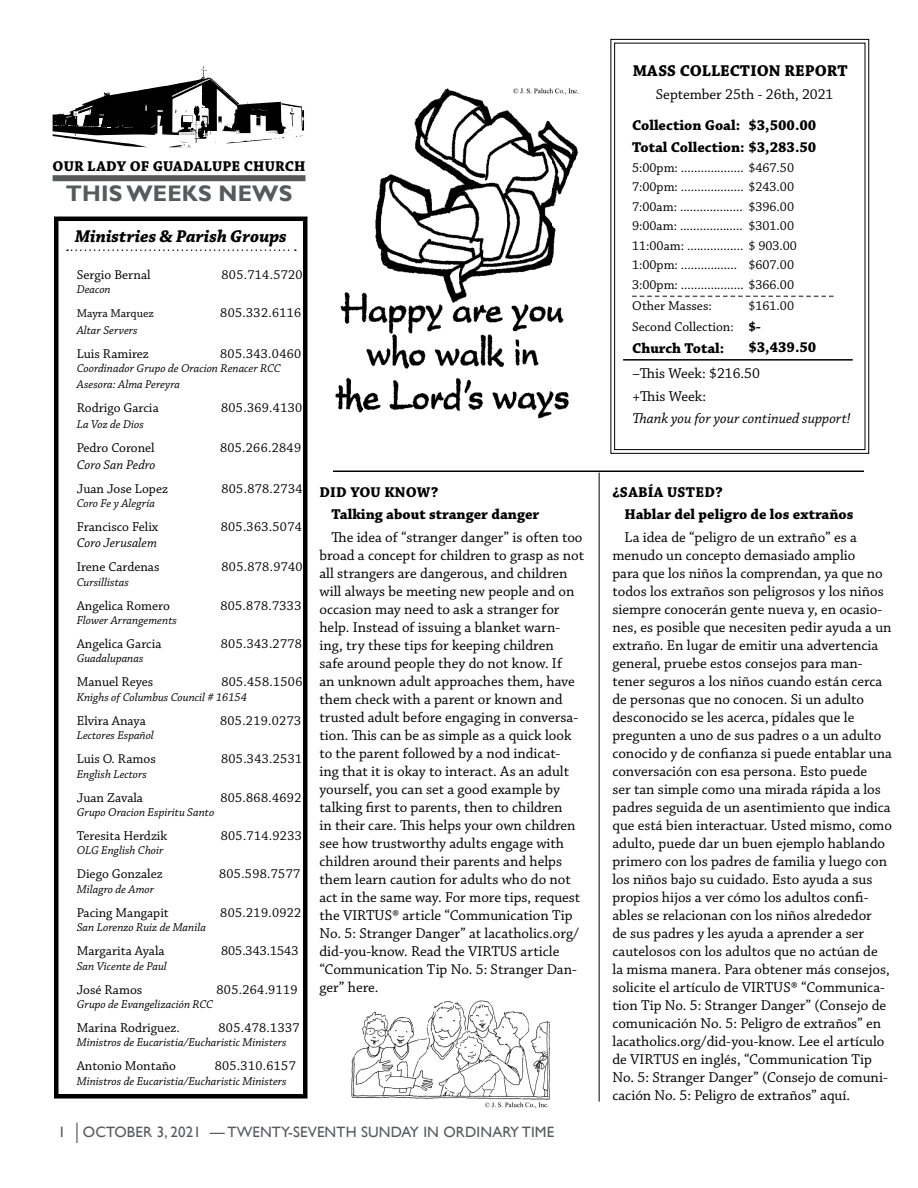
<style>
.page{position:relative;width:918px;height:1188px;background:#fff}
.page>*{position:absolute;margin:0;border:0;box-sizing:border-box;transform-origin:0 0}
.t1{font:700 22.5px "Gill Sans";letter-spacing:.01em;color:#58595b}
.t2{font:italic 700 18px "Chaparral Pro";color:#000}
.t3{font:700 16.5px "Chaparral Pro";letter-spacing:.01em;color:#000}
.t4{font:15px/18px "Chaparral Pro";color:#000}
.t5{font:700 15px/22.5px "Chaparral Pro";color:#000}
.t6{font:15px "Gill Sans";letter-spacing:.01em;color:#58595b}
.t7{font:italic 15px "Chaparral Pro";color:#000}
.t8{font:13.5px/19.5px "Chaparral Pro";color:#000}
.t9{font:13.5px "Chaparral Pro";letter-spacing:.025em;color:#000}
.t10{font:italic 13.5px "Chaparral Pro";color:#000}
.t11{font:700 13.5px "Chaparral Pro";color:#000}
.t12{font:italic 12px/16.2px "Chaparral Pro";color:#000}
.t13{font:12px "Chaparral Pro";color:#000}
</style>
<div class="page">
<svg style="left:53px;top:66px;width:251px;height:82px"></svg>
<hr style="left:76px;top:1123px;width:2px;height:20px;background:#58595b">
<div style="left:54px;top:217px;width:254px;height:882px;border:4px solid #000"></div>
<div style="left:53px;top:175px;width:253px;height:6px;background:#58595b"></div>
<svg style="left:67px;top:249px;width:229px;height:2px"></svg>
<hr style="left:598px;top:473px;width:2px;height:629px;background:#58595b">
<svg style="left:610px;top:39px;width:260px;height:415px"></svg>
<div style="left:614px;top:43px;width:251px;height:407px;border:1px solid #000"></div>
<svg style="left:632px;top:296px;width:202px;height:1px"></svg>
<hr style="left:623px;top:359px;width:230px;height:2px;background:#000">
<hr style="left:333px;top:471px;width:531px;height:1px;background:#000">
<img style="left:351px;top:1000px;width:201px;height:109px">
<img style="left:335px;top:88px;width:244px;height:331px">
<p class="t5" style="left:53px;top:155px;width:122px">Our lady of Guada</p>
<p class="t5" style="left:204px;top:155px;width:92px">lupe Church</p>
<h1 class="t1" style="left:66px;top:180px;width:226px">This WEEKS NEWS</h1>
<p class="t2" style="left:75px;top:226px;width:213px">Ministries &amp; Parish Groups</p>
<p class="t8" style="left:77px;top:265px;width:75px">Sergio Bernal</p>
<p class="t9" style="left:222px;top:267px;width:83px">805.714.5720</p>
<p class="t12" style="left:77px;top:282px;width:36px">Deacon</p>
<p class="t13" style="left:77px;top:307px;width:78px">Mayra Marquez</p>
<p class="t9" style="left:220px;top:306px;width:83px">805.332.6116</p>
<p class="t12" style="left:77px;top:322px;width:62px">Altar Servers</p>
<p class="t8" style="left:77px;top:344px;width:74px">Luis Ramirez</p>
<p class="t9" style="left:220px;top:346px;width:83px">805.343.0460</p>
<p class="t12" style="left:77px;top:361px;width:206px">Coordinador Grupo de Oracion Renacer RCC<br>Asesora: Alma Pereyra</p>
<p class="t8" style="left:77px;top:399px;width:84px">Rodrigo Garcia</p>
<p class="t9" style="left:221px;top:400px;width:83px">805.369.4130</p>
<p class="t12" style="left:77px;top:417px;width:69px">La Voz de Dios</p>
<p class="t8" style="left:77px;top:439px;width:80px">Pedro Coronel</p>
<p class="t9" style="left:220px;top:441px;width:83px">805.266.2849</p>
<p class="t10" style="left:77px;top:457px;width:80px">Coro San Pedro</p>
<p class="t8" style="left:77px;top:479px;width:93px">Juan Jose Lopez</p>
<p class="t9" style="left:221px;top:481px;width:83px">805.878.2734</p>
<p class="t12" style="left:77px;top:496px;width:80px">Coro Fe y Alegría</p>
<p class="t8" style="left:77px;top:517px;width:83px">Francisco Felix</p>
<p class="t9" style="left:221px;top:519px;width:83px">805.363.5074</p>
<p class="t10" style="left:77px;top:535px;width:82px">Coro Jerusalem</p>
<p class="t8" style="left:77px;top:558px;width:84px">Irene Cardenas</p>
<p class="t9" style="left:222px;top:559px;width:83px">805.878.9740</p>
<p class="t12" style="left:77px;top:574px;width:54px">Cursillistas</p>
<p class="t8" style="left:77px;top:596px;width:95px">Angelica Romero</p>
<p class="t9" style="left:220px;top:598px;width:83px">805.878.7333</p>
<p class="t12" style="left:77px;top:613px;width:102px">Flower Arrangements</p>
<p class="t8" style="left:77px;top:634px;width:86px">Angelica Garcia</p>
<p class="t9" style="left:221px;top:636px;width:83px">805.343.2778</p>
<p class="t12" style="left:77px;top:651px;width:68px">Guadalupanas</p>
<p class="t8" style="left:77px;top:673px;width:78px">Manuel Reyes</p>
<p class="t9" style="left:221px;top:675px;width:83px">805.458.1506</p>
<p class="t12" style="left:77px;top:689px;width:172px">Knighs of Columbus Council # 16154</p>
<p class="t8" style="left:77px;top:711px;width:71px">Elvira Anaya</p>
<p class="t9" style="left:220px;top:713px;width:83px">805.219.0273</p>
<p class="t12" style="left:77px;top:728px;width:79px">Lectores Español</p>
<p class="t8" style="left:77px;top:750px;width:81px">Luis O. Ramos</p>
<p class="t9" style="left:221px;top:751px;width:83px">805.343.2531</p>
<p class="t12" style="left:77px;top:766px;width:72px">English Lectors</p>
<p class="t8" style="left:77px;top:788px;width:68px">Juan Zavala</p>
<p class="t9" style="left:220px;top:790px;width:83px">805.868.4692</p>
<p class="t12" style="left:77px;top:805px;width:139px">Grupo Oracion Espiritu Santo</p>
<p class="t8" style="left:77px;top:826px;width:92px">Teresita Herdzik</p>
<p class="t9" style="left:221px;top:828px;width:83px">805.714.9233</p>
<p class="t12" style="left:77px;top:843px;width:88px">OLG English Choir</p>
<p class="t8" style="left:77px;top:865px;width:88px">Diego Gonzalez</p>
<p class="t9" style="left:219px;top:867px;width:83px">805.598.7577</p>
<p class="t12" style="left:77px;top:881px;width:79px">Milagro de Amor</p>
<p class="t8" style="left:77px;top:903px;width:94px">Pacing Mangapit</p>
<p class="t9" style="left:220px;top:905px;width:83px">805.219.0922</p>
<p class="t12" style="left:77px;top:920px;width:131px">San Lorenzo Ruiz de Manila</p>
<p class="t8" style="left:77px;top:942px;width:90px">Margarita Ayala</p>
<p class="t8" style="left:221px;top:942px;width:79px">805.343.1543</p>
<p class="t12" style="left:77px;top:958px;width:92px">San Vicente de Paul</p>
<p class="t8" style="left:77px;top:980px;width:67px">José Ramos</p>
<p class="t9" style="left:217px;top:982px;width:83px">805.264.9119</p>
<p class="t12" style="left:77px;top:997px;width:138px">Grupo de Evangelización RCC</p>
<p class="t8" style="left:77px;top:1018px;width:105px">Marina Rodriguez.</p>
<p class="t9" style="left:219px;top:1020px;width:83px">805.478.1337</p>
<p class="t12" style="left:77px;top:1035px;width:211px">Ministros de Eucaristia/Eucharistic Ministers</p>
<p class="t8" style="left:77px;top:1057px;width:101px">Antonio Montaño</p>
<p class="t9" style="left:215px;top:1059px;width:83px">805.310.6157</p>
<p class="t12" style="left:77px;top:1073px;width:211px">Ministros de Eucaristia/Eucharistic Ministers</p>
<p class="t5" style="left:332px;top:481px;width:209px;text-indent:-12px">Did you Know?<br>Talking about stranger danger</p>
<p class="t4" style="left:320px;top:528px;width:266px;text-indent:12px">The idea of “stranger danger” is often too broad a concept for children to grasp as not all strangers are dangerous, and children will always be meeting new people and on occasion may need to ask a stranger for help. Instead of issuing a blanket warn&shy;ing, try these tips for keeping children<br>safe around people they do not know. If<br>an unknown adult approaches them, have them check with a parent or known and trusted adult before engaging in conversa&shy;tion. This can be as simple as a quick look to the parent followed by a nod indicat-<br>ing that it is okay to interact. As an adult yourself, you can set a good example by talking first to parents, then to children<br>in their care. This helps your own children see how trustworthy adults engage with children around their parents and helps them learn caution for adults who do not act in the same way. For more tips, request the VIRTUS® article “Communication Tip No. 5: Stranger Danger” at lacatholics.org/ did-you-know. Read the VIRTUS article “Communication Tip No. 5: Stranger Dan&shy;ger” here.</p>
<p class="t6" style="left:58px;top:1123px;width:498px">1 OCTOBER 3, 2021 — TWENTY-SEVENTH SUNDAY IN ORDINARY TIME</p>
<p class="t3" style="left:633px;top:62px;width:25px">Mass</p>
<p class="t3" style="left:680px;top:62px;width:52px">Collect</p>
<p class="t3" style="left:751px;top:62px;width:95px">ion Report</p>
<p class="t4" style="left:656px;top:86px;width:179px">September 25th - 26th, 2021</p>
<p class="t5" style="left:632px;top:114px;width:186px">Collection Goal:<br>Total Collection: $3,283.50</p>
<p class="t8" style="left:632px;top:158px;width:166px">5:00pm: ................... $467.50<br>7:00pm: ................... $243.00<br>7:00am: ................... $396.00<br>9:00am: ................... $301.00<br>11:00am: ................. $ 903.00<br>1:00pm: .................<br>3:00pm: ................... $366.00</p>
<p class="t8" style="left:632px;top:295px;width:103px;line-height:21px">Other Masses:<br>Second Collection:</p>
<p class="t5" style="left:632px;top:338px;width:94px">Church Total:</p>
<p class="t4" style="left:632px;top:363px;width:129px;line-height:22.5px">–This Week: $216.50 +This Week:</p>
<p class="t7" style="left:632px;top:410px;width:220px">Thank you for your continued support!</p>
<p class="t5" style="left:748px;top:114px;width:70px">$3,500.00</p>
<p class="t8" style="left:748px;top:256px;width:47px">$607.00</p>
<p class="t8" style="left:748px;top:296px;width:47px">$161.00</p>
<p class="t11" style="left:748px;top:318px;width:14px">$-</p>
<p class="t5" style="left:748px;top:336px;width:70px">$3,439.50</p>
<p class="t5" style="left:624px;top:481px;width:231px;text-indent:-12px">¿SABÍA USTED?<br>Hablar del peligro de los extraños</p>
<p class="t4" style="left:612px;top:528px;width:281px;text-indent:12px">La idea de “peligro de un extraño” es a menudo un concepto demasiado amplio<br>para que los niños la comprendan, ya que no todos los extraños son peligrosos y los niños siempre conocerán gente nueva y, en ocasio&shy;nes, es posible que necesiten pedir ayuda a un extraño. En lugar de emitir una advertencia general, pruebe estos consejos para man&shy;tener seguros a los niños cuando están cerca de personas que no conocen. Si un adulto desconocido se les acerca, pídales que le pregunten a uno de sus padres o a un adulto conocido y de confianza si puede entablar una conversación con esa persona. Esto puede<br>ser tan simple como una mirada rápida a los padres seguida de un asentimiento que indica que está bien interactuar. Usted mismo, como adulto, puede dar un buen ejemplo hablando primero con los padres de familia y luego con los niños bajo su cuidado. Esto ayuda a sus propios hijos a ver cómo los adultos confi&shy;ables se relacionan con los niños alrededor<br>de sus padres y les ayuda a aprender a ser cautelosos con los adultos que no actúan de la misma manera. Para obtener más consejos, solicite el artículo de VIRTUS® “Communica&shy;tion Tip No. 5: Stranger Danger” (Consejo de comunicación No. 5: Peligro de extraños” en lacatholics.org/did-you-know. Lee el artículo de VIRTUS en inglés, “Communication Tip No. 5: Stranger Danger” (Consejo de comuni&shy;cación No. 5: Peligro de extraños” aquí.</p>
</div>
